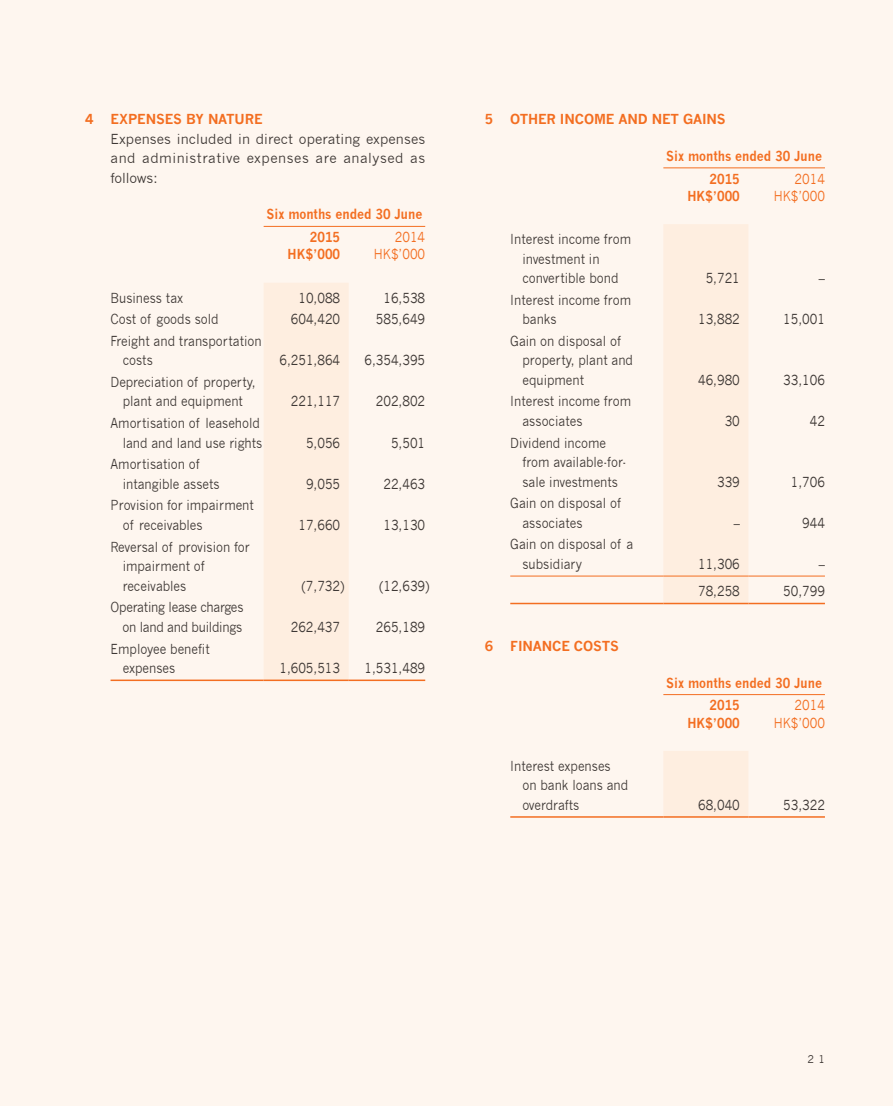
<style>
.page{position:relative;width:893px;height:1106px;background:#fef6ef}
.page>*{position:absolute;margin:0;border:0;box-sizing:border-box;transform-origin:0 0}
.t1{font:13.5px/19.5px "News Gothic";color:#3e3835;scale:.9 1}
.t2{font:700 13.5px/23px "News Gothic";color:#f36e21;scale:.9 1}
.t3{font:13.5px/19.5px "News Gothic";color:#3e3835;text-align:justify}
.t4{font:700 13.5px "News Gothic";color:#f36e21}
.t5{font:13.5px/19.5px "News Gothic";letter-spacing:-.02em;color:#3e3835;text-align:right;scale:.9 1}
.t6{font:13.5px "News Gothic";color:#f36e21;scale:.9 1}
.t7{font:10.5px "News Gothic";color:#3e3835}
</style>
<div class="page">
<div style="left:264px;top:283px;width:85px;height:396px;background:#feeee0"></div>
<hr style="left:264px;top:226px;width:161px;height:1px;background:#f36e21">
<hr style="left:111px;top:679px;width:153px;height:2px;background:#f36e21">
<hr style="left:264px;top:679px;width:85px;height:2px;background:#f36e21">
<hr style="left:349px;top:679px;width:76px;height:2px;background:#f36e21">
<div style="left:663px;top:224px;width:85px;height:378px;background:#feeee0"></div>
<hr style="left:663px;top:167px;width:162px;height:1px;background:#f36e21">
<hr style="left:510px;top:575px;width:153px;height:1px;background:#f36e21">
<hr style="left:663px;top:575px;width:85px;height:1px;background:#f36e21">
<hr style="left:748px;top:575px;width:77px;height:1px;background:#f36e21">
<hr style="left:510px;top:602px;width:153px;height:2px;background:#f36e21">
<hr style="left:663px;top:602px;width:85px;height:2px;background:#f36e21">
<hr style="left:748px;top:602px;width:77px;height:2px;background:#f36e21">
<div style="left:664px;top:751px;width:84px;height:65px;background:#feeee0"></div>
<hr style="left:663px;top:694px;width:162px;height:1px;background:#f36e21">
<hr style="left:510px;top:816px;width:153px;height:1px;background:#f36e21">
<hr style="left:663px;top:816px;width:85px;height:1px;background:#f36e21">
<hr style="left:748px;top:816px;width:77px;height:1px;background:#f36e21">
<p class="t4" style="left:85px;top:111px;width:10px">4</p>
<p class="t4" style="left:111px;top:111px;width:19px">EXPENSES</p>
<p class="t4" style="left:186px;top:111px;width:32px">BY NATURE</p>
<p class="t3" style="left:111px;top:129px;width:316px">Expenses included in direct operating expenses and administrative expenses are analysed as follows:</p>
<p class="t2" style="left:310px;top:203px;width:126px;text-indent:-43px">SIX MONTHS ENDED 30 JUNE<br>2015</p>
<p class="t6" style="left:395px;top:229px;width:35px">2014</p>
<p class="t2" style="left:288px;top:243px;width:60px">HK$’000</p>
<p class="t6" style="left:374px;top:246px;width:58px">HK$’000</p>
<p class="t1" style="left:111px;top:288px;width:82px">Business tax</p>
<p class="t1" style="left:298px;top:288px;width:48px">10,088</p>
<p class="t1" style="left:383px;top:288px;width:48px">16,538</p>
<p class="t1" style="left:111px;top:309px;width:122px">Cost of goods sold</p>
<p class="t1" style="left:291px;top:309px;width:56px">604,420</p>
<p class="t1" style="left:376px;top:309px;width:56px">585,649</p>
<p class="t1" style="left:123px;top:331px;width:156px;text-indent:-12px">Freight and transportation costs</p>
<p class="t1" style="left:279px;top:351px;width:69px">6,251,864</p>
<p class="t1" style="left:364px;top:351px;width:69px">6,354,395</p>
<p class="t1" style="left:111px;top:372px;width:163px;text-align:center">Depreciation of property, plant and equipment</p>
<p class="t1" style="left:111px;top:413px;width:170px;text-align:right">Amortisation of leasehold land and land use rights</p>
<p class="t1" style="left:123px;top:454px;width:109px;text-indent:-12px">Amortisation of intangible assets</p>
<p class="t1" style="left:123px;top:496px;width:147px;text-indent:-12px">Provision for impairment of receivables</p>
<p class="t1" style="left:123px;top:537px;width:143px;text-indent:-12px">Reversal of provision for impairment of receivables</p>
<p class="t5" style="left:111px;top:598px;width:149px">Operating lease charges on land and buildings</p>
<p class="t1" style="left:123px;top:639px;width:98px;text-indent:-12px">Employee benefit expenses</p>
<p class="t1" style="left:291px;top:392px;width:56px">221,117</p>
<p class="t1" style="left:376px;top:392px;width:56px">202,802</p>
<p class="t1" style="left:306px;top:433px;width:39px">5,056</p>
<p class="t1" style="left:391px;top:433px;width:39px">5,501</p>
<p class="t1" style="left:306px;top:474px;width:39px">9,055</p>
<p class="t1" style="left:383px;top:474px;width:48px">22,463</p>
<p class="t1" style="left:298px;top:515px;width:48px">17,660</p>
<p class="t1" style="left:383px;top:515px;width:48px">13,130</p>
<p class="t1" style="left:302px;top:576px;width:49px">(7,732)</p>
<p class="t1" style="left:379px;top:576px;width:58px">(12,639)</p>
<p class="t1" style="left:291px;top:617px;width:56px">262,437</p>
<p class="t1" style="left:376px;top:617px;width:56px">265,189</p>
<p class="t1" style="left:279px;top:658px;width:69px">1,605,513</p>
<p class="t1" style="left:364px;top:658px;width:69px">1,531,489</p>
<p class="t4" style="left:485px;top:111px;width:10px">5</p>
<p class="t4" style="left:510px;top:111px;width:20px">OTHER</p>
<p class="t4" style="left:560px;top:111px;width:10px">INCOME</p>
<p class="t4" style="left:618px;top:111px;width:11px">AND</p>
<p class="t4" style="left:652px;top:111px;width:10px">NET</p>
<p class="t4" style="left:683px;top:111px;width:10px">GAINS</p>
<p class="t2" style="left:709px;top:144px;width:126px;text-indent:-43px">SIX MONTHS ENDED 30 JUNE<br>2015</p>
<p class="t6" style="left:795px;top:171px;width:35px">2014</p>
<p class="t1" style="left:522px;top:229px;width:122px;text-indent:-12px">Interest income from investment in convertible bond</p>
<p class="t1" style="left:522px;top:290px;width:122px;text-indent:-12px">Interest income from banks</p>
<p class="t1" style="left:522px;top:331px;width:124px;text-indent:-12px">Gain on disposal of property, plant and equipment</p>
<p class="t1" style="left:522px;top:392px;width:122px;text-indent:-12px">Interest income from associates</p>
<p class="t1" style="left:522px;top:433px;width:117px;text-indent:-12px">Dividend income from available-for&shy;sale investments</p>
<p class="t1" style="left:522px;top:493px;width:111px;text-indent:-12px">Gain on disposal of associates</p>
<p class="t1" style="left:522px;top:535px;width:125px;text-indent:-12px">Gain on disposal of a subsidiary</p>
<p class="t4" style="left:485px;top:637px;width:10px">6</p>
<p class="t4" style="left:510px;top:637px;width:18px">FINANCE</p>
<p class="t4" style="left:574px;top:637px;width:10px">COSTS</p>
<p class="t1" style="left:522px;top:756px;width:119px;text-indent:-12px">Interest expenses on bank loans and overdrafts</p>
<p class="t2" style="left:687px;top:184px;width:60px">HK$’000</p>
<p class="t6" style="left:774px;top:188px;width:58px">HK$’000</p>
<p class="t1" style="left:706px;top:268px;width:39px">5,721</p>
<p class="t1" style="left:819px;top:268px;width:8px">–</p>
<p class="t1" style="left:698px;top:309px;width:48px">13,882</p>
<p class="t1" style="left:783px;top:309px;width:48px">15,001</p>
<p class="t1" style="left:698px;top:370px;width:48px">46,980</p>
<p class="t1" style="left:783px;top:370px;width:48px">33,106</p>
<p class="t1" style="left:725px;top:411px;width:18px">30</p>
<p class="t1" style="left:810px;top:411px;width:18px">42</p>
<p class="t1" style="left:717px;top:472px;width:27px">339</p>
<p class="t1" style="left:791px;top:472px;width:39px">1,706</p>
<p class="t1" style="left:734px;top:513px;width:8px">–</p>
<p class="t1" style="left:802px;top:513px;width:27px">944</p>
<p class="t1" style="left:698px;top:554px;width:48px">11,306</p>
<p class="t1" style="left:819px;top:554px;width:8px">–</p>
<p class="t1" style="left:698px;top:581px;width:48px">78,258</p>
<p class="t1" style="left:783px;top:581px;width:48px">50,799</p>
<p class="t2" style="left:709px;top:671px;width:126px;text-indent:-43px">SIX MONTHS ENDED 30 JUNE<br>2015</p>
<p class="t6" style="left:795px;top:697px;width:35px">2014</p>
<p class="t2" style="left:687px;top:711px;width:60px">HK$’000</p>
<p class="t6" style="left:774px;top:714px;width:58px">HK$’000</p>
<p class="t1" style="left:698px;top:795px;width:48px">68,040</p>
<p class="t1" style="left:783px;top:795px;width:48px">53,322</p>
<p class="t7" style="left:808px;top:1052px;width:19px">2 1</p>
</div>
